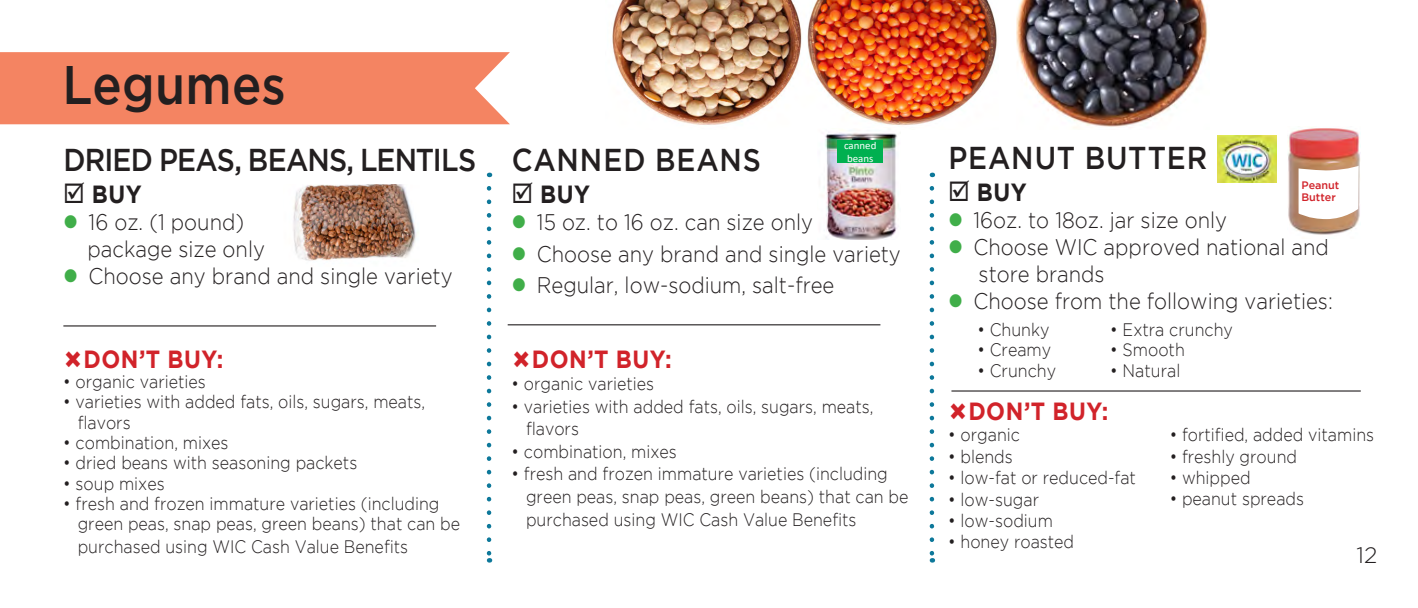
<style>
.page{position:relative;width:1418px;height:608px;background:#fff}
.page>*{position:absolute;margin:0;border:0;box-sizing:border-box;transform-origin:0 0}
.t1{font:500 54px "Gotham";letter-spacing:.005em;color:#231f20;scale:.9 1}
.t2{font:500 31.5px "Gotham";letter-spacing:-.03em;color:#231f20;scale:.9 1}
.t3{font:500 31.5px "Gotham";letter-spacing:.02em;color:#231f20;scale:.9 1}
.t4{font:700 24.75px "Gotham";letter-spacing:.025em;color:#d1232a;scale:.9 1}
.t5{font:700 24.75px "Gotham";letter-spacing:.025em;color:#231f20;scale:.9 1}
.t6{font:300 22.5px "Gotham";color:#231f20;scale:.9 1}
.t7{font:300 22.5px "Gotham";color:#231f20}
.t8{font:300 18px/20.2px "Gotham";color:#231f20;scale:.89 1}
.t9{font:500 10.8px "Gotham";color:#d1232a}
.t10{font:10.58px "Calibri";color:#fff}
.s1{color:#40ae49}
</style>
<div class="page">
<img style="left:1016px;top:0;width:192px;height:128px">
<img style="left:612px;top:0;width:385px;height:126px">
<div style="left:0;top:52px;width:510px;height:72px;background:#f48462"></div>
<svg style="left:487px;top:188px;width:4px;height:374px"></svg>
<svg style="left:929px;top:188px;width:5px;height:374px"></svg>
<img style="left:293px;top:184px;width:123px;height:77px">
<img style="left:825px;top:130px;width:74px;height:109px">
<div style="left:837px;top:141px;width:46px;height:22px;background:#00b050"></div>
<hr style="left:63px;top:325px;width:373px;height:1px;background:#231f20">
<hr style="left:508px;top:324px;width:372px;height:1px;background:#231f20">
<hr style="left:951px;top:390px;width:409px;height:1px;background:#231f20">
<img style="left:1288px;top:127px;width:72px;height:108px">
<svg style="left:1298px;top:166px;width:60px;height:53px"></svg>
<img style="left:1217px;top:136px;width:59px;height:46px">
<p class="t1" style="left:62px;top:54px;width:250px">Legumes</p>
<p class="t2" style="left:63px;top:141px;width:460px">DRIED PEAS, BEANS, LENTILS</p>
<p class="t5" style="left:63px;top:180px;width:89px">☑ BUY</p>
<p class="t6" style="left:63px;top:210px;width:202px"><span class="s1">●</span> 16 oz. (1 pound)</p>
<p class="t6" style="left:88px;top:237px;width:199px">package size only</p>
<p class="t6" style="left:63px;top:264px;width:434px"><span class="s1">●</span> Choose any brand and single variety</p>
<p class="t4" style="left:83px;top:345px;width:157px">DON’T BUY:</p>
<p class="t8" style="left:63px;top:371px;width:162px">• organic varieties</p>
<p class="t8" style="left:78px;top:391px;width:392px;text-indent:-14px">• varieties with added fats, oils, sugars, meats, flavors</p>
<p class="t8" style="left:63px;top:432px;width:187px">• combination, mixes</p>
<p class="t8" style="left:63px;top:452px;width:332px">• dried beans with seasoning packets</p>
<p class="t8" style="left:63px;top:472px;width:115px">• soup mixes</p>
<p class="t8" style="left:63px;top:493px;width:424px">• fresh and frozen immature varieties (including</p>
<p class="t8" style="left:78px;top:513px;width:431px">green peas, snap peas, green beans) that can be</p>
<p class="t8" style="left:78px;top:535px;width:373px">purchased using WIC Cash Value Benefits</p>
<p class="t10" style="left:844px;top:138px;width:34px">canned</p>
<p class="t10" style="left:847px;top:151px;width:28px">beans</p>
<p class="t3" style="left:948px;top:139px;width:289px">PEANUT BUTTER</p>
<p class="t5" style="left:948px;top:178px;width:89px">☑ BUY</p>
<p class="t6" style="left:948px;top:208px;width:311px"><span class="s1">●</span> 16oz. to 18oz. jar size only</p>
<p class="t6" style="left:948px;top:235px;width:424px"><span class="s1">●</span> Choose WIC approved national and</p>
<p class="t6" style="left:978px;top:262px;width:142px">store brands</p>
<p class="t6" style="left:948px;top:289px;width:429px"><span class="s1">●</span> Choose from the following varieties:</p>
<p class="t8" style="left:977px;top:319px;width:82px">• Chunky</p>
<p class="t8" style="left:1110px;top:319px;width:139px">• Extra crunchy</p>
<p class="t8" style="left:977px;top:339px;width:84px">• Creamy</p>
<p class="t8" style="left:1110px;top:339px;width:85px">• Smooth</p>
<p class="t8" style="left:977px;top:360px;width:90px">• Crunchy</p>
<p class="t8" style="left:1110px;top:360px;width:80px">• Natural</p>
<p class="t4" style="left:968px;top:397px;width:157px">DON’T BUY:</p>
<p class="t8" style="left:948px;top:424px;width:82px">• organic</p>
<p class="t8" style="left:948px;top:446px;width:74px">• blends</p>
<p class="t8" style="left:948px;top:467px;width:212px">• low-fat or reduced-fat</p>
<p class="t8" style="left:948px;top:488px;width:104px">• low-sugar</p>
<p class="t8" style="left:948px;top:510px;width:119px">• low-sodium</p>
<p class="t8" style="left:948px;top:531px;width:143px">• honey roasted</p>
<p class="t3" style="left:512px;top:141px;width:278px">CANNED BEANS</p>
<p class="t5" style="left:511px;top:180px;width:89px">☑ BUY</p>
<p class="t6" style="left:511px;top:210px;width:336px"><span class="s1">●</span> 15 oz. to 16 oz. can size only</p>
<p class="t6" style="left:511px;top:241px;width:434px"><span class="s1">●</span> Choose any brand and single variety</p>
<p class="t6" style="left:511px;top:273px;width:360px"><span class="s1">●</span> Regular, low-sodium, salt-free</p>
<p class="t9" style="left:1301px;top:179px;width:39px">Peanut</p>
<p class="t9" style="left:1301px;top:191px;width:36px">Butter</p>
<p class="t4" style="left:532px;top:345px;width:157px">DON’T BUY:</p>
<p class="t8" style="left:511px;top:373px;width:162px">• organic varieties</p>
<p class="t8" style="left:526px;top:395px;width:392px;line-height:22.5px;text-indent:-14px">• varieties with added fats, oils, sugars, meats, flavors</p>
<p class="t8" style="left:511px;top:441px;width:187px">• combination, mixes</p>
<p class="t8" style="left:511px;top:463px;width:424px">• fresh and frozen immature varieties (including</p>
<p class="t8" style="left:526px;top:486px;width:431px">green peas, snap peas, green beans) that can be</p>
<p class="t8" style="left:526px;top:508px;width:373px">purchased using WIC Cash Value Benefits</p>
<p class="t8" style="left:1169px;top:424px;width:231px">• fortified, added vitamins</p>
<p class="t8" style="left:1169px;top:446px;width:145px">• freshly ground</p>
<p class="t8" style="left:1169px;top:467px;width:93px">• whipped</p>
<p class="t8" style="left:1169px;top:488px;width:152px">• peanut spreads</p>
<p class="t7" style="left:1356px;top:542px;width:22px">12</p>
</div>
